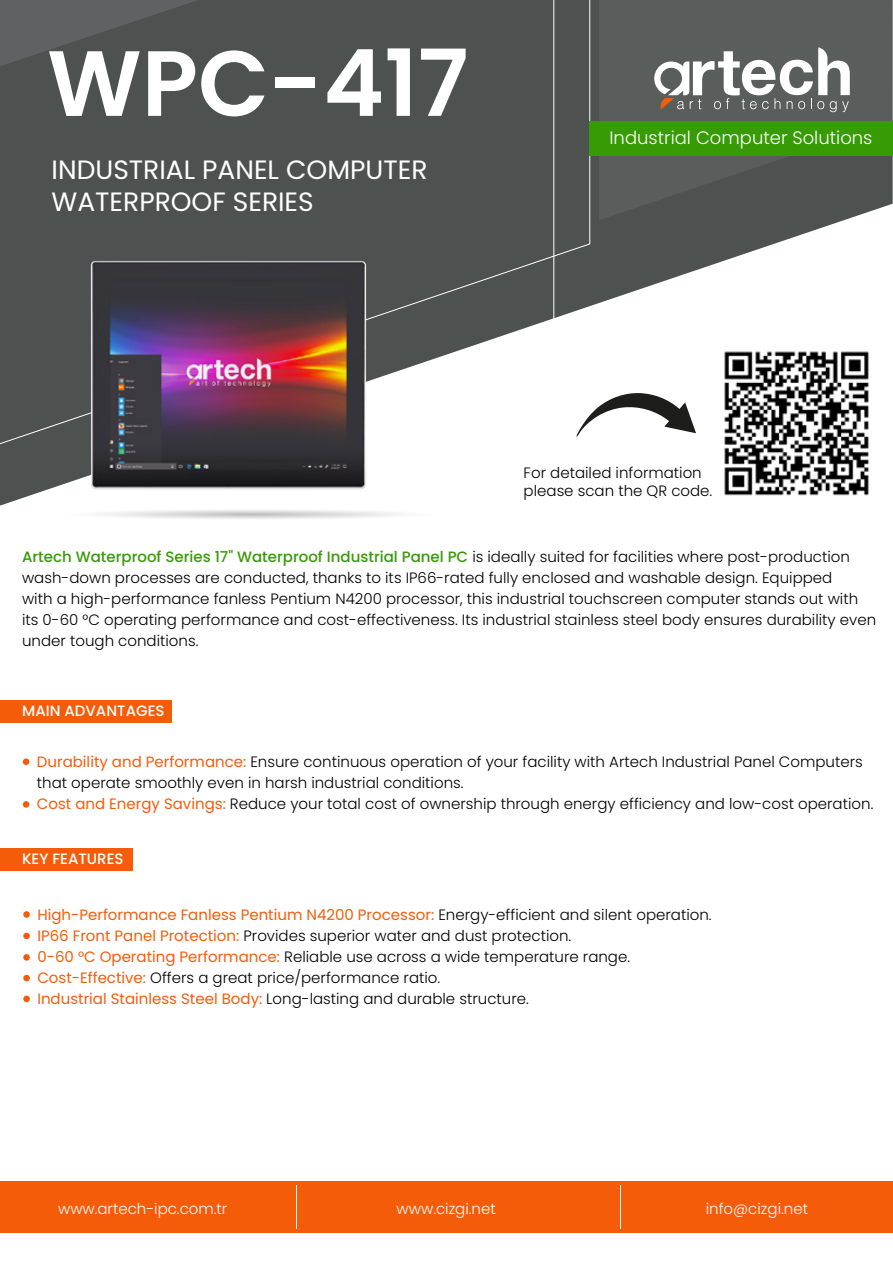
<style>
.page{position:relative;width:893px;height:1263px;background:#fff}
.page>*{position:absolute;margin:0;border:0;box-sizing:border-box;transform-origin:0 0}
.t1{font:600 92.55px "Poppins";color:#fff}
.t2{font:26.55px/31.8px "Poppins";color:#fff}
.t3{font:300 18px "Poppins";color:#fff}
.t4{font:300 15px/21px "Poppins";color:#000}
.t5{font:300 15px "Poppins";color:#fff}
.t6{font:500 15px "Poppins";color:#fff}
.s1{font-weight:500;color:#379b06}
.s2{font-weight:400;color:#f45c09}
</style>
<div class="page">
<div style="left:0;top:848px;width:132px;height:23px;background:#f45c09"></div>
<svg style="left:590px;top:0;width:254px;height:306px;fill:#4d5251"></svg>
<svg style="left:0;top:444px;width:49px;height:62px;background:#656a69"></svg>
<svg style="left:0;top:0;width:590px;height:444px;background:#606463"></svg>
<div style="left:0;top:700px;width:172px;height:23px;background:#f45c09"></div>
<svg style="left:60px;top:508px;width:381px;height:12px"></svg>
<div style="left:0;top:1182px;width:893px;height:51px;background:#f45c09"></div>
<hr style="left:296px;top:1186px;width:1px;height:43px;background:#f4f7f7">
<hr style="left:620px;top:1186px;width:1px;height:43px;background:#f4f7f7">
<div style="left:23px;top:911px;width:7px;height:7px;background:#f45c09;border-radius:50%"></div>
<div style="left:23px;top:954px;width:7px;height:7px;background:#f45c09;border-radius:50%"></div>
<div style="left:23px;top:933px;width:7px;height:6px;background:#f45c09;border-radius:50%"></div>
<div style="left:23px;top:758px;width:6px;height:7px;background:#f45c09;border-radius:50%"></div>
<div style="left:23px;top:801px;width:6px;height:7px;background:#f45c09;border-radius:50%"></div>
<div style="left:23px;top:995px;width:7px;height:7px;background:#f45c09;border-radius:50%"></div>
<div style="left:23px;top:975px;width:7px;height:6px;background:#f45c09;border-radius:50%"></div>
<svg style="left:576px;top:393px;width:120px;height:44px"></svg>
<svg style="left:599px;top:0;width:294px;height:220px;background:#565c5a"></svg>
<svg style="left:654px;top:47px;width:196px;height:65px"></svg>
<svg style="left:0;top:0;width:198px;height:66px;background:#555a59"></svg>
<div style="left:590px;top:121px;width:303px;height:34px;background:#379b06"></div>
<img style="left:49px;top:253px;width:358px;height:237px">
<img style="left:724px;top:351px;width:145px;height:145px">
<h1 class="t1" style="left:47px;top:30px;width:423px">WPC-417</h1>
<h2 class="t2" style="left:52px;top:154px;width:377px">INDUSTRIAL PANEL COMPUTER<br>WATERPROOF SERIES</h2>
<p class="t3" style="left:609px;top:127px;width:264px">Industrial Computer Solutions</p>
<p class="t4" style="left:524px;top:464px;width:190px;line-height:18px">For detailed information please scan the QR code.</p>
<p class="t4" style="left:22px;top:546px;width:856px"><span class="s1">Artech Waterproof Series 17" Waterproof Industrial Panel PC</span> is ideally suited for facilities where post-production wash-down processes are conducted, thanks to its IP66-rated fully enclosed and washable design. Equipped<br>with a high-performance fanless Pentium N4200 processor, this industrial touchscreen computer stands out with its 0-60 °C operating performance and cost-effectiveness. Its industrial stainless steel body ensures durability even under tough conditions.</p>
<p class="t6" style="left:22px;top:702px;width:144px">MAIN ADVANTAGES</p>
<p class="t4" style="left:37px;top:752px;width:838px"><span class="s2">Durability and Performance:</span> Ensure continuous operation of your facility with Artech Industrial Panel Computers that operate smoothly even in harsh industrial conditions.<br><span class="s2">Cost and Energy Savings:</span> Reduce your total cost of ownership through energy efficiency and low-cost operation.</p>
<p class="t6" style="left:22px;top:850px;width:103px">KEY FEATURES</p>
<p class="t4" style="left:37px;top:904px;width:676px"><span class="s2">High-Performance Fanless Pentium N4200 Processor:</span> Energy-efficient and silent operation.<br><span class="s2">IP66 Front Panel Protection:</span> Provides superior water and dust protection.<br><span class="s2">0-60 °C Operating Performance:</span> Reliable use across a wide temperature range.<br><span class="s2">Cost-Effective:</span> Offers a great price/performance ratio.<br><span class="s2">Industrial Stainless Steel Body:</span> Long-lasting and durable structure.</p>
<p class="t5" style="left:58px;top:1200px;width:171px">www.artech-ipc.com.tr</p>
<p class="t5" style="left:397px;top:1200px;width:101px">www.cizgi.net</p>
<p class="t5" style="left:706px;top:1200px;width:104px">info@cizgi.net</p>
</div>
